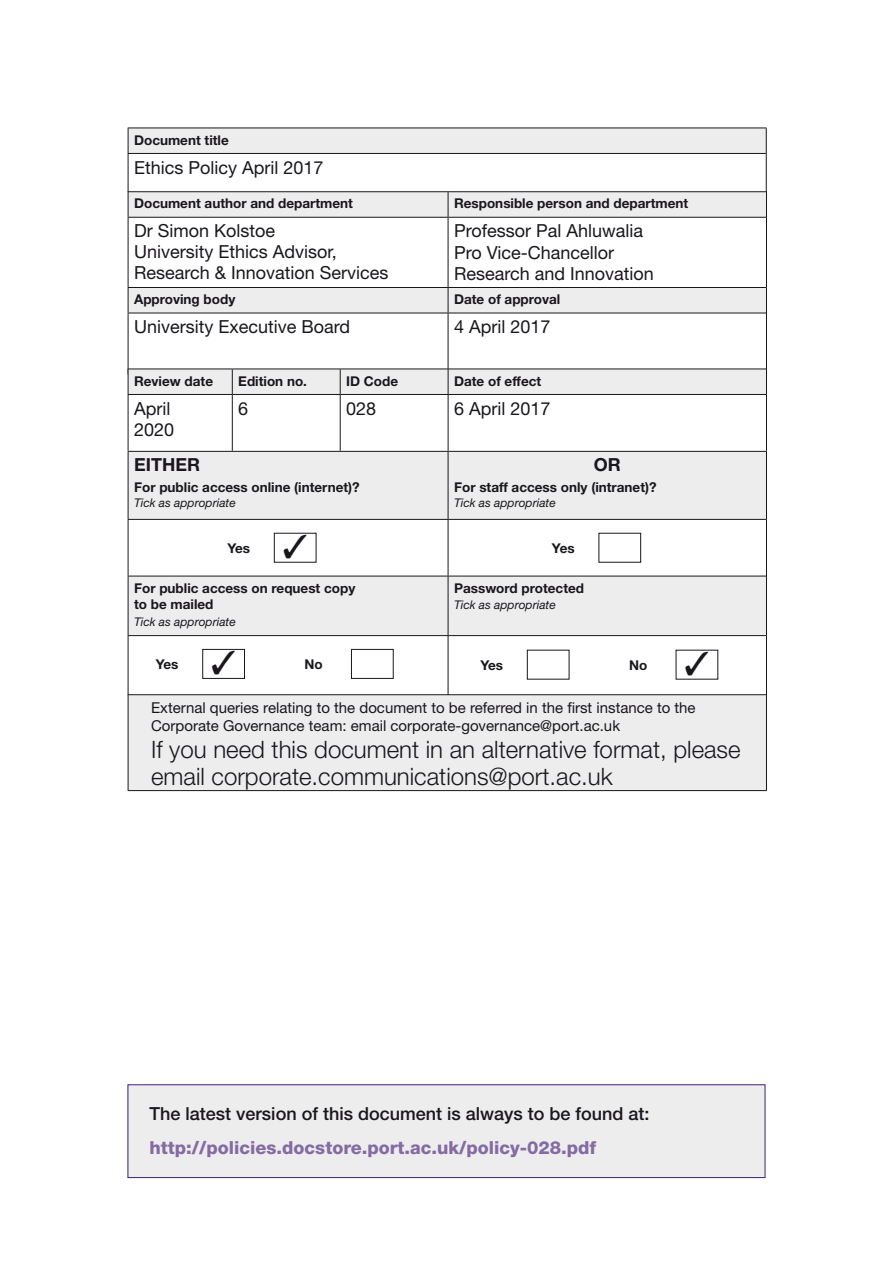
<style>
.page{position:relative;width:893px;height:1263px;background:#fff}
.page>*{position:absolute;margin:0;border:0;box-sizing:border-box;transform-origin:0 0}
.t1{font:300 24px/27px "Helvetica Neue";color:#1a171c}
.t2{font:18px/21px "Helvetica Neue";color:#1a171c}
.t3{font:500 18px "Helvetica Neue";color:#1a171c}
.t4{font:800 18px "Helvetica Neue";color:#846ba3}
.t5{font:700 18px "Helvetica Neue";color:#1a171c}
.t6{font:15px/18px "Helvetica Neue";color:#1a171c}
.t7{font:700 13.5px/16.5px "Helvetica Neue";color:#1a171c}
.t8{font:italic 12px "Helvetica Neue";color:#1a171c}
</style>
<div class="page">
<div style="left:128px;top:1085px;width:637px;height:92px;background:#ededee"></div>
<div style="left:128px;top:1084px;width:637px;height:94px;border:1px solid #3f2175"></div>
<svg style="left:129px;top:192px;width:637px;height:121px"></svg>
<hr style="left:128px;top:191px;width:320px;height:1px;background:#1a171c">
<svg style="left:128px;top:192px;width:1px;height:25px"></svg>
<hr style="left:448px;top:191px;width:319px;height:1px;background:#1a171c">
<hr style="left:128px;top:217px;width:320px;height:1px;background:#1a171c">
<hr style="left:448px;top:217px;width:318px;height:1px;background:#1a171c">
<hr style="left:128px;top:287px;width:320px;height:1px;background:#1a171c">
<svg style="left:128px;top:288px;width:1px;height:25px"></svg>
<hr style="left:448px;top:287px;width:318px;height:1px;background:#1a171c">
<hr style="left:128px;top:313px;width:320px;height:1px;background:#1a171c">
<hr style="left:448px;top:313px;width:318px;height:1px;background:#1a171c">
<svg style="left:448px;top:192px;width:1px;height:25px"></svg>
<svg style="left:766px;top:192px;width:1px;height:25px"></svg>
<hr style="left:128px;top:218px;width:1px;height:69px;background:#1a171c">
<hr style="left:448px;top:218px;width:1px;height:69px;background:#1a171c">
<hr style="left:766px;top:217px;width:1px;height:70px;background:#1a171c">
<svg style="left:448px;top:288px;width:1px;height:25px"></svg>
<svg style="left:766px;top:287px;width:1px;height:26px"></svg>
<hr style="left:128px;top:313px;width:1px;height:61px;background:#1a171c">
<hr style="left:448px;top:313px;width:1px;height:61px;background:#1a171c">
<hr style="left:766px;top:313px;width:1px;height:61px;background:#1a171c">
<svg style="left:129px;top:452px;width:637px;height:183px;fill:#ededee"></svg>
<hr style="left:128px;top:451px;width:320px;height:1px;background:#1a171c">
<hr style="left:128px;top:452px;width:1px;height:67px;background:#1a171c">
<hr style="left:448px;top:451px;width:319px;height:1px;background:#1a171c">
<hr style="left:128px;top:519px;width:320px;height:1px;background:#1a171c">
<hr style="left:448px;top:519px;width:318px;height:1px;background:#1a171c">
<hr style="left:128px;top:576px;width:320px;height:1px;background:#1a171c">
<hr style="left:128px;top:576px;width:1px;height:59px;background:#1a171c">
<hr style="left:448px;top:576px;width:318px;height:1px;background:#1a171c">
<hr style="left:128px;top:635px;width:320px;height:1px;background:#1a171c">
<hr style="left:128px;top:636px;width:1px;height:59px;background:#1a171c">
<hr style="left:448px;top:635px;width:318px;height:1px;background:#1a171c">
<hr style="left:448px;top:452px;width:1px;height:67px;background:#1a171c">
<hr style="left:766px;top:452px;width:1px;height:67px;background:#1a171c">
<hr style="left:128px;top:520px;width:1px;height:56px;background:#1a171c">
<hr style="left:448px;top:520px;width:1px;height:56px;background:#1a171c">
<hr style="left:766px;top:519px;width:1px;height:57px;background:#1a171c">
<hr style="left:448px;top:576px;width:1px;height:59px;background:#1a171c">
<hr style="left:766px;top:576px;width:1px;height:60px;background:#1a171c">
<hr style="left:448px;top:636px;width:1px;height:59px;background:#1a171c">
<hr style="left:766px;top:636px;width:1px;height:59px;background:#1a171c">
<div style="left:128px;top:128px;width:638px;height:25px;background:#ededee"></div>
<hr style="left:128px;top:154px;width:1px;height:38px;background:#1a171c">
<hr style="left:766px;top:153px;width:1px;height:39px;background:#1a171c">
<hr style="left:128px;top:128px;width:639px;height:1px;background:#1a171c">
<svg style="left:128px;top:128px;width:1px;height:25px"></svg>
<hr style="left:128px;top:153px;width:638px;height:1px;background:#1a171c">
<svg style="left:766px;top:128px;width:1px;height:25px"></svg>
<div style="left:128px;top:695px;width:638px;height:95px;background:#ededee"></div>
<hr style="left:128px;top:694px;width:639px;height:1px;background:#1a171c">
<hr style="left:128px;top:695px;width:1px;height:95px;background:#1a171c">
<hr style="left:128px;top:790px;width:639px;height:1px;background:#1a171c">
<hr style="left:766px;top:695px;width:1px;height:95px;background:#1a171c">
<div style="left:128px;top:369px;width:639px;height:25px;background:#ededee"></div>
<hr style="left:128px;top:394px;width:104px;height:1px;background:#1a171c">
<hr style="left:232px;top:394px;width:108px;height:1px;background:#1a171c">
<hr style="left:340px;top:394px;width:108px;height:1px;background:#1a171c">
<hr style="left:448px;top:394px;width:318px;height:1px;background:#1a171c">
<hr style="left:128px;top:395px;width:1px;height:56px;background:#1a171c">
<hr style="left:232px;top:395px;width:1px;height:56px;background:#1a171c">
<hr style="left:340px;top:395px;width:1px;height:56px;background:#1a171c">
<hr style="left:448px;top:395px;width:1px;height:56px;background:#1a171c">
<hr style="left:766px;top:394px;width:1px;height:57px;background:#1a171c">
<div style="left:202px;top:649px;width:43px;height:30px;border:1px solid #1a171c"></div>
<div style="left:351px;top:649px;width:43px;height:30px;border:1px solid #1a171c"></div>
<svg style="left:284px;top:535px;width:23px;height:24px"></svg>
<p class="t7" style="left:134px;top:131px;width:96px">Document title</p>
<h2 class="t2" style="left:134px;top:156px;width:191px">Ethics Policy April 2017</h2>
<p class="t7" style="left:134px;top:195px;width:220px">Document author and department</p>
<p class="t7" style="left:454px;top:195px;width:236px">Responsible person and department</p>
<h2 class="t2" style="left:134px;top:220px;width:256px">Dr Simon Kolstoe<br>University Ethics Advisor,<br>Research &amp; Innovation Services</h2>
<h2 class="t2" style="left:454px;top:220px;width:201px">Professor Pal Ahluwalia<br>Pro Vice-Chancellor<br>Research and Innovation</h2>
<p class="t7" style="left:134px;top:291px;width:103px">Approving body</p>
<p class="t7" style="left:454px;top:291px;width:108px">Date of approval</p>
<h2 class="t2" style="left:134px;top:316px;width:218px">University Executive Board</h2>
<h2 class="t2" style="left:454px;top:316px;width:98px">4 April 2017</h2>
<p class="t7" style="left:134px;top:372px;width:80px">Review date</p>
<p class="t7" style="left:238px;top:372px;width:70px">Edition no.</p>
<p class="t7" style="left:346px;top:372px;width:53px">ID Code</p>
<p class="t7" style="left:454px;top:372px;width:89px">Date of effect</p>
<h2 class="t2" style="left:134px;top:397px;width:42px">April<br>2020</h2>
<h2 class="t2" style="left:238px;top:397px;width:12px">6</h2>
<h2 class="t2" style="left:346px;top:397px;width:32px">028</h2>
<h2 class="t2" style="left:454px;top:397px;width:98px">6 April 2017</h2>
<h2 class="t5" style="left:134px;top:454px;width:67px">EITHER</h2>
<p class="t7" style="left:134px;top:479px;width:227px">For public access online (internet)?</p>
<p class="t8" style="left:134px;top:496px;width:103px">Tick as appropriate</p>
<p class="t7" style="left:227px;top:540px;width:24px">Yes</p>
<p class="t7" style="left:134px;top:579px;width:223px">For public access on request copy to be mailed</p>
<p class="t8" style="left:134px;top:614px;width:103px">Tick as appropriate</p>
<h2 class="t5" style="left:594px;top:454px;width:28px">OR</h2>
<p class="t7" style="left:454px;top:479px;width:204px">For staff access only (intranet)?</p>
<p class="t8" style="left:454px;top:496px;width:103px">Tick as appropriate</p>
<p class="t7" style="left:552px;top:540px;width:24px">Yes</p>
<p class="t7" style="left:454px;top:579px;width:132px">Password protected</p>
<p class="t8" style="left:454px;top:598px;width:103px">Tick as appropriate</p>
<p class="t7" style="left:156px;top:656px;width:24px">Yes</p>
<p class="t7" style="left:304px;top:656px;width:20px">No</p>
<p class="t7" style="left:480px;top:657px;width:24px">Yes</p>
<p class="t7" style="left:629px;top:657px;width:20px">No</p>
<p class="t6" style="left:151px;top:698px;width:546px">External queries relating to the document to be referred in the first instance to the<br>Corporate Governance team: email corporate-governance@port.ac.uk</p>
<h1 class="t1" style="left:151px;top:735px;width:591px">If you need this document in an alternative format, please email corporate.communications@port.ac.uk</h1>
<h2 class="t3" style="left:150px;top:1103px;width:501px">The latest version of this document is always to be found at:</h2>
<h2 class="t4" style="left:150px;top:1137px;width:448px">http://policies.docstore.port.ac.uk/policy-028.pdf</h2>
</div>
